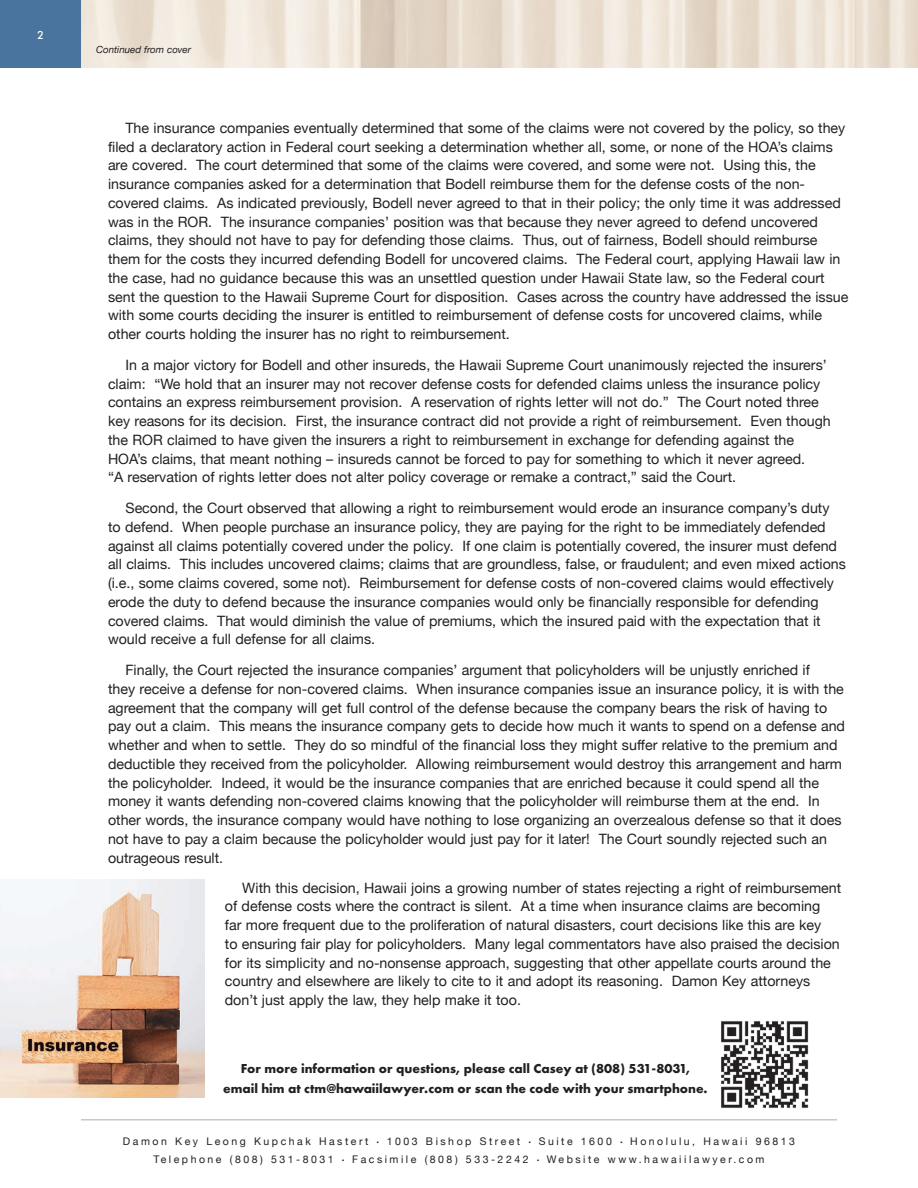
<style>
.page{position:relative;width:918px;height:1188px;background:#fff}
.page>*{position:absolute;margin:0;border:0;box-sizing:border-box;transform-origin:0 0}
.t1{font:14.25px/18.8px "Helvetica Neue";color:#231f20}
.t2{font:700 13.5px "Futura PT";color:#231f20}
.t3{font:500 12px "Futura PT";color:#fff}
.t4{font:10.5px "Helvetica Neue";letter-spacing:.24em;color:#231f20}
.t5{font:italic 9.75px "Helvetica Neue";color:#231f20}
.s1{font-size:7.5px}
</style>
<div class="page">
<img style="left:81px;top:0;width:837px;height:68px">
<img style="left:0;top:879px;width:204px;height:218px">
<div style="left:0;top:0;width:81px;height:68px;background:#48749d"></div>
<hr style="left:81px;top:1119px;width:756px;height:1px;background:#c7c8ca">
<img style="left:721px;top:1021px;width:88px;height:87px">
<p class="t3" style="left:37px;top:27px;width:8px">2</p>
<p class="t5" style="left:96px;top:42px;width:96px">Continued from cover</p>
<p class="t1" style="left:108px;top:119px;width:739px;text-indent:17px">The insurance companies eventually determined that some of the claims were not covered by the policy, so they filed a declaratory action in Federal court seeking a determination whether all, some, or none of the HOA’s claims are covered. The court determined that some of the claims were covered, and some were not. Using this, the insurance companies asked for a determination that Bodell reimburse them for the defense costs of the non-</p>
<p class="t1" style="left:108px;top:194px;width:742px">covered claims. As indicated previously, Bodell never agreed to that in their policy; the only time it was addressed was in the ROR. The insurance companies’ position was that because they never agreed to defend uncovered claims, they should not have to pay for defending those claims. Thus, out of fairness, Bodell should reimburse them for the costs they incurred defending Bodell for uncovered claims. The Federal court, applying Hawaii law in the case, had no guidance because this was an unsettled question under Hawaii State law, so the Federal court sent the question to the Hawaii Supreme Court for disposition. Cases across the country have addressed the issue with some courts deciding the insurer is entitled to reimbursement of defense costs for uncovered claims, while other courts holding the insurer has no right to reimbursement.</p>
<p class="t1" style="left:108px;top:356px;width:720px;text-indent:17px">In a major victory for Bodell and other insureds, the Hawaii Supreme Court unanimously rejected the insurers’ claim: “We hold that an insurer may not recover defense costs for defended claims unless the insurance policy contains an express reimbursement provision. A reservation of rights letter will not do.” The Court noted three</p>
<p class="t1" style="left:108px;top:412px;width:724px">key reasons for its decision. First, the insurance contract did not provide a right of reimbursement. Even though the ROR claimed to have given the insurers a right to reimbursement in exchange for defending against the</p>
<p class="t1" style="left:108px;top:450px;width:699px">HOA’s claims, that meant nothing – insureds cannot be forced to pay for something to which it never agreed.</p>
<p class="t1" style="left:108px;top:469px;width:630px">“A reservation of rights letter does not alter policy coverage or remake a contract,” said the Court.</p>
<p class="t1" style="left:125px;top:499px;width:706px">Second, the Court observed that allowing a right to reimbursement would erode an insurance company’s duty</p>
<p class="t1" style="left:108px;top:518px;width:739px">to defend. When people purchase an insurance policy, they are paying for the right to be immediately defended against all claims potentially covered under the policy. If one claim is potentially covered, the insurer must defend all claims. This includes uncovered claims; claims that are groundless, false, or fraudulent; and even mixed actions (i.e., some claims covered, some not). Reimbursement for defense costs of non-covered claims would effectively erode the duty to defend because the insurance companies would only be financially responsible for defending covered claims. That would diminish the value of premiums, which the insured paid with the expectation that it would receive a full defense for all claims.</p>
<p class="t1" style="left:125px;top:661px;width:686px">Finally, the Court rejected the insurance companies’ argument that policyholders will be unjustly enriched if</p>
<p class="t1" style="left:108px;top:680px;width:739px">they receive a defense for non-covered claims. When insurance companies issue an insurance policy, it is with the agreement that the company will get full control of the defense because the company bears the risk of having to pay out a claim. This means the insurance company gets to decide how much it wants to spend on a defense and whether and when to settle. They do so mindful of the financial loss they might suffer relative to the premium and deductible they received from the policyholder. Allowing reimbursement would destroy this arrangement and harm the policyholder. Indeed, it would be the insurance companies that are enriched because it could spend all the money it wants defending non-covered claims knowing that the policyholder will reimburse them at the end. In other words, the insurance company would have nothing to lose organizing an overzealous defense so that it does not have to pay a claim because the policyholder would just pay for it later! The Court soundly rejected such an outrageous result.</p>
<p class="t1" style="left:225px;top:879px;width:618px;text-indent:17px">With this decision, Hawaii joins a growing number of states rejecting a right of reimbursement of defense costs where the contract is silent. At a time when insurance claims are becoming</p>
<p class="t1" style="left:225px;top:917px;width:598px">far more frequent due to the proliferation of natural disasters, court decisions like this are key</p>
<p class="t1" style="left:225px;top:935px;width:617px">to ensuring fair play for policyholders. Many legal commentators have also praised the decision for its simplicity and no-nonsense approach, suggesting that other appellate courts around the country and elsewhere are likely to cite to it and adopt its reasoning. Damon Key attorneys don’t just apply the law, they help make it too.</p>
<p class="t2" style="left:241px;top:1060px;width:451px">For more information or questions, please call Casey at (808) 531-8031,</p>
<p class="t2" style="left:223px;top:1079px;width:486px">email him at ctm@hawaiilawyer.com or scan the code with your smartphone.</p>
<p class="t4" style="left:123px;top:1134px;width:674px">Damon Key Leong Kupchak Hastert <span class="s1">•</span> 1003 Bishop Street <span class="s1">•</span> Suite 1600 <span class="s1">•</span> Honolulu, Hawaii 96813</p>
<p class="t4" style="left:153px;top:1152px;width:613px">Telephone (808) 531-8031 <span class="s1">•</span> Facsimile (808) 533-2242 <span class="s1">•</span> Website www.hawaiilawyer.com</p>
</div>
